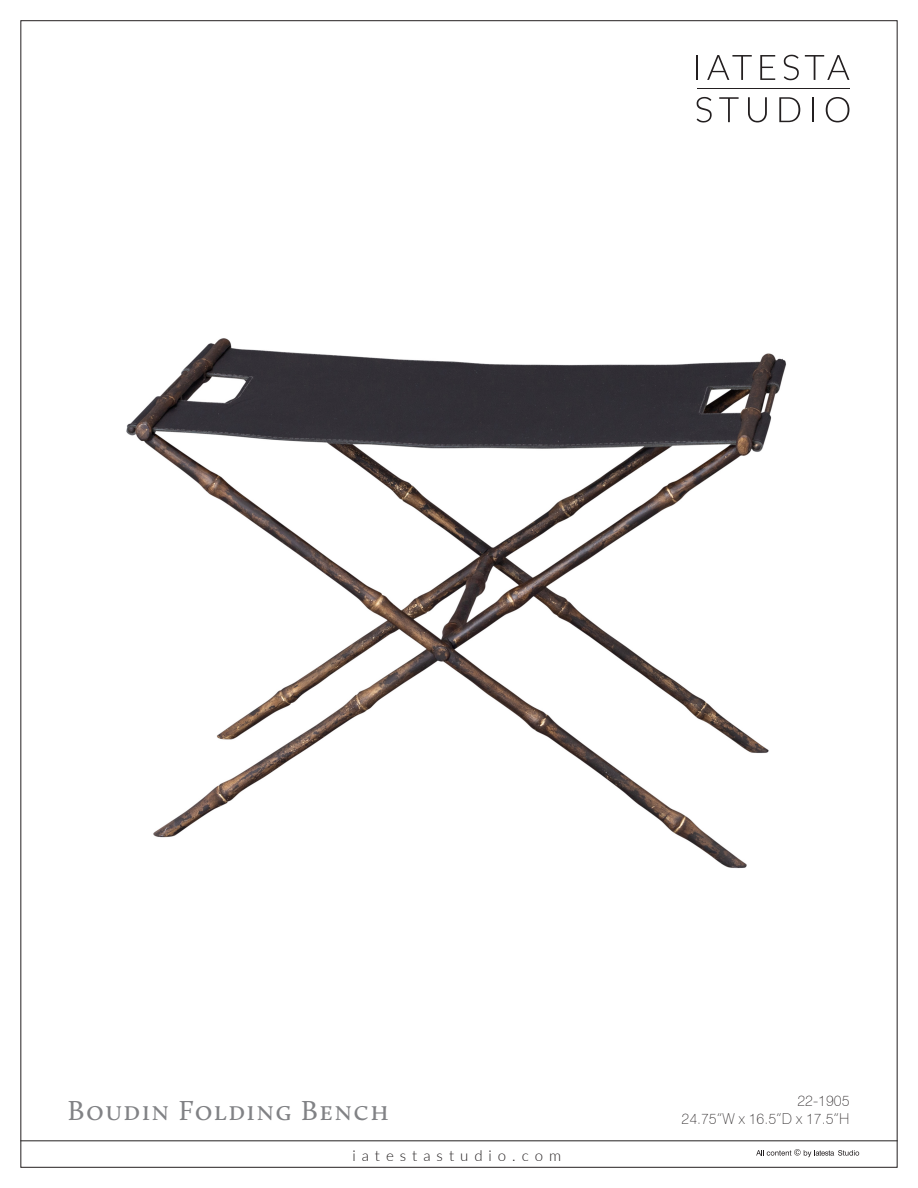
<style>
.page{position:relative;width:918px;height:1188px;background:#fff}
.page>*{position:absolute;margin:0;border:0;box-sizing:border-box;transform-origin:0 0}
.t1{font:28.5px "Calluna";letter-spacing:.05em;color:#818285}
.t2{font:100 15px "Swiss 721 BT";color:#231f20}
.t3{font:300 15px "Lato";letter-spacing:.4em;color:#231f20}
</style>
<div class="page">
<svg style="left:784px;top:55px;width:15px;height:25px"></svg>
<svg style="left:697px;top:97px;width:15px;height:26px"></svg>
<svg style="left:697px;top:55px;width:1px;height:25px"></svg>
<svg style="left:707px;top:55px;width:45px;height:25px"></svg>
<svg style="left:760px;top:55px;width:15px;height:25px"></svg>
<svg style="left:805px;top:55px;width:44px;height:25px"></svg>
<svg style="left:719px;top:97px;width:20px;height:25px"></svg>
<svg style="left:748px;top:97px;width:19px;height:25px"></svg>
<svg style="left:779px;top:97px;width:21px;height:25px"></svg>
<hr style="left:812px;top:97px;width:2px;height:25px;background:#231f20">
<svg style="left:826px;top:97px;width:23px;height:25px"></svg>
<hr style="left:697px;top:88px;width:152px;height:1px;background:#231f20">
<svg style="left:756px;top:1149px;width:103px;height:8px"></svg>
<hr style="left:20px;top:1141px;width:878px;height:1px;background:#231f20">
<img style="left:126px;top:338px;width:660px;height:531px">
<p class="t1" style="left:68px;top:1093px;width:323px">Boudin Folding Bench</p>
<p class="t3" style="left:352px;top:1145px;width:210px">iatestastudio.com</p>
<p class="t2" style="left:797px;top:1091px;width:54px">22-1905</p>
<p class="t2" style="left:682px;top:1109px;width:169px">24.75”W x 16.5”D x 17.5”H</p>
</div>
